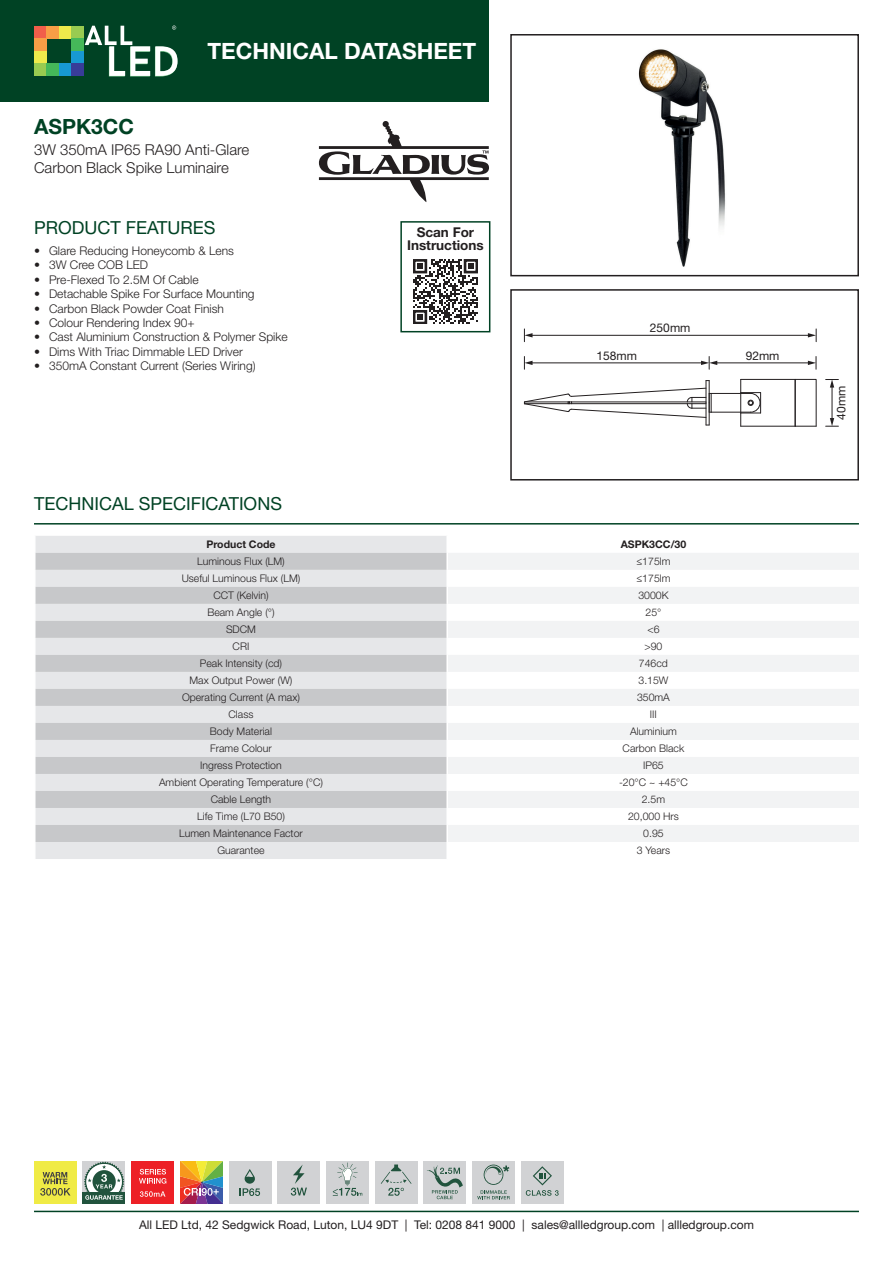
<style>
.page{position:relative;width:893px;height:1263px;background:#fff}
.page>*{position:absolute;margin:0;border:0;box-sizing:border-box;transform-origin:0 0}
.t1{font:700 22.5px "Helvetica Neue LT Std";color:#fff}
.t2{font:700 21px "Helvetica Neue LT Std";color:#004224}
.t3{font:18px "Helvetica Neue LT Std";color:#004224}
.t4{font:300 15px/18px "Helvetica Neue LT Std";color:#231f20}
.t5{font:700 13.5px/13.5px "Helvetica Neue LT Std";color:#231f20;text-align:center}
.t6{font:300 12px "Helvetica Neue LT Std";color:#231f20}
.t7{font:12px "Helvetica Neue LT Std";color:#231f20}
.t8{font:300 10.5px "Helvetica Neue LT Std";color:#231f20}
.t9{font:700 10.5px "Helvetica Neue LT Std";color:#231f20}
.s1{font-weight:400}
</style>
<div class="page">
<div style="left:0;top:0;width:489px;height:102px;background:#004224"></div>
<svg style="left:85px;top:26px;width:93px;height:51px"></svg>
<div style="left:34px;top:26px;width:12px;height:13px;background:#f15e4a"></div>
<div style="left:46px;top:26px;width:13px;height:13px;background:#f89e46"></div>
<div style="left:59px;top:26px;width:12px;height:13px;background:#eeea4b"></div>
<div style="left:34px;top:39px;width:12px;height:12px;background:#f89e46"></div>
<div style="left:34px;top:51px;width:12px;height:13px;background:#eeea4b"></div>
<div style="left:34px;top:64px;width:12px;height:12px;background:#99cb51"></div>
<div style="left:46px;top:64px;width:13px;height:12px;background:#45b859"></div>
<div style="left:59px;top:64px;width:12px;height:12px;background:#1799d3"></div>
<div style="left:71px;top:26px;width:13px;height:13px;background:#99cb51"></div>
<div style="left:71px;top:39px;width:13px;height:12px;background:#45b859"></div>
<div style="left:71px;top:51px;width:13px;height:13px;background:#1799d3"></div>
<div style="left:71px;top:64px;width:13px;height:12px;background:#383c98"></div>
<hr style="left:34px;top:1211px;width:825px;height:1px;background:#004224">
<hr style="left:34px;top:523px;width:825px;height:1px;background:#004224">
<img style="left:638px;top:49px;width:88px;height:218px">
<div style="left:510px;top:34px;width:349px;height:242px;border:2px solid #231f20"></div>
<hr style="left:531px;top:335px;width:278px;height:1px;background:#231f20">
<svg style="left:808px;top:329px;width:9px;height:13px"></svg>
<svg style="left:524px;top:329px;width:9px;height:13px"></svg>
<hr style="left:531px;top:362px;width:171px;height:1px;background:#231f20">
<svg style="left:524px;top:356px;width:9px;height:13px"></svg>
<hr style="left:716px;top:362px;width:93px;height:1px;background:#231f20">
<svg style="left:808px;top:356px;width:9px;height:13px"></svg>
<svg style="left:701px;top:356px;width:16px;height:13px"></svg>
<hr style="left:832px;top:386px;width:1px;height:33px;background:#231f20">
<svg style="left:826px;top:379px;width:12px;height:8px"></svg>
<svg style="left:826px;top:418px;width:12px;height:9px"></svg>
<hr style="left:741px;top:426px;width:54px;height:1px;background:#231f20">
<hr style="left:741px;top:379px;width:54px;height:1px;background:#231f20">
<hr style="left:711px;top:412px;width:40px;height:1px;background:#231f20">
<hr style="left:711px;top:393px;width:40px;height:1px;background:#231f20">
<svg style="left:740px;top:379px;width:21px;height:47px"></svg>
<svg style="left:524px;top:380px;width:188px;height:46px"></svg>
<svg style="left:794px;top:379px;width:23px;height:48px"></svg>
<hr style="left:795px;top:379px;width:1px;height:47px;background:#231f20">
<div style="left:510px;top:289px;width:349px;height:191px;border:2px solid #231f20"></div>
<div style="left:36px;top:536px;width:410px;height:323px;background:#e6e7e9"></div>
<svg style="left:36px;top:553px;width:410px;height:289px;background:#d5d6d8"></svg>
<svg style="left:448px;top:553px;width:411px;height:289px;fill:#f2f3f4"></svg>
<svg style="left:35px;top:536px;width:1px;height:323px"></svg>
<svg style="left:446px;top:536px;width:1px;height:323px"></svg>
<svg style="left:319px;top:121px;width:170px;height:81px"></svg>
<svg style="left:413px;top:259px;width:65px;height:65px;fill:#231f20"></svg>
<div style="left:400px;top:221px;width:90px;height:111px;border:2px solid #004224"></div>
<div style="left:34px;top:1161px;width:43px;height:42px;background:#f0eb45"></div>
<svg style="left:40px;top:1172px;width:30px;height:23px"></svg>
<div style="left:131px;top:1161px;width:43px;height:42px;background:#ed2026"></div>
<svg style="left:140px;top:1191px;width:25px;height:6px"></svg>
<svg style="left:139px;top:1169px;width:27px;height:14px"></svg>
<div style="left:229px;top:1161px;width:42px;height:42px;background:#d1d2d4"></div>
<svg style="left:240px;top:1169px;width:20px;height:27px"></svg>
<div style="left:83px;top:1161px;width:42px;height:42px;background:#d1d2d4"></div>
<div style="left:83px;top:1192px;width:42px;height:11px;background:#21533d"></div>
<svg style="left:84px;top:1161px;width:40px;height:39px"></svg>
<div style="left:424px;top:1161px;width:42px;height:42px;background:#d1d2d4"></div>
<svg style="left:427px;top:1165px;width:36px;height:34px"></svg>
<div style="left:277px;top:1161px;width:43px;height:42px;background:#d1d2d4"></div>
<svg style="left:291px;top:1165px;width:16px;height:30px"></svg>
<div style="left:375px;top:1161px;width:42px;height:42px;background:#d1d2d4"></div>
<svg style="left:381px;top:1164px;width:31px;height:32px"></svg>
<div style="left:326px;top:1161px;width:43px;height:42px;background:#d1d2d4"></div>
<svg style="left:333px;top:1162px;width:29px;height:34px"></svg>
<div style="left:472px;top:1161px;width:43px;height:42px;background:#d1d2d4"></div>
<svg style="left:477px;top:1164px;width:33px;height:35px"></svg>
<div style="left:521px;top:1161px;width:42px;height:42px;background:#d1d2d4"></div>
<svg style="left:526px;top:1166px;width:33px;height:30px"></svg>
<svg style="left:180px;top:1161px;width:43px;height:42px;background:#ae8961"></svg>
<h2 class="t2" style="left:34px;top:114px;width:101px">ASPK3CC</h2>
<h1 class="t1" style="left:207px;top:37px;width:270px">TECHNICAL DATASHEET</h1>
<h3 class="t4" style="left:34px;top:140px;width:217px">3W 350mA IP65 RA90 Anti-Glare<br>Carbon Black Spike Luminaire</h3>
<h3 class="t3" style="left:34px;top:217px;width:183px">PRODUCT FEATURES</h3>
<p class="t6" style="left:34px;top:243px;width:201px">• Glare Reducing Honeycomb &amp; Lens</p>
<p class="t6" style="left:34px;top:258px;width:116px">• 3W Cree COB LED</p>
<p class="t6" style="left:34px;top:272px;width:166px">• Pre-Flexed To 2.5M Of Cable</p>
<p class="t6" style="left:34px;top:286px;width:222px">• Detachable Spike For Surface Mounting</p>
<p class="t6" style="left:34px;top:301px;width:191px">• Carbon Black Powder Coat Finish</p>
<p class="t6" style="left:34px;top:315px;width:162px">• Colour Rendering Index 90+</p>
<p class="t6" style="left:34px;top:330px;width:255px">• Cast Aluminium Construction &amp; Polymer Spike</p>
<p class="t6" style="left:34px;top:344px;width:210px">• Dims With Triac Dimmable LED Driver</p>
<p class="t6" style="left:34px;top:358px;width:223px">• 350mA Constant Current (Series Wiring)</p>
<h3 class="t3" style="left:34px;top:493px;width:249px">TECHNICAL SPECIFICATIONS</h3>
<p class="t5" style="left:407px;top:225px;width:78px">Scan For<br>Instructions</p>
<p class="t7" style="left:650px;top:320px;width:42px">250mm</p>
<p class="t7" style="left:596px;top:348px;width:42px">158mm</p>
<p class="t7" style="left:746px;top:348px;width:35px">92mm</p>
<p class="t9" style="left:206px;top:538px;width:71px">Product Code</p>
<p class="t9" style="left:621px;top:538px;width:67px">ASPK3CC/30</p>
<p class="t8" style="left:197px;top:555px;width:89px">Luminous Flux (LM)</p>
<p class="t8" style="left:636px;top:555px;width:36px"><span class="s1">≤</span>175lm</p>
<p class="t8" style="left:182px;top:572px;width:120px">Useful Luminous Flux (LM)</p>
<p class="t8" style="left:636px;top:572px;width:36px"><span class="s1">≤</span>175lm</p>
<p class="t8" style="left:213px;top:589px;width:57px">CCT (Kelvin)</p>
<p class="t8" style="left:638px;top:589px;width:32px">3000K</p>
<p class="t8" style="left:207px;top:606px;width:69px">Beam Angle (°)</p>
<p class="t8" style="left:645px;top:606px;width:17px">25°</p>
<p class="t8" style="left:226px;top:623px;width:31px">SDCM</p>
<p class="t8" style="left:647px;top:623px;width:14px">&lt;6</p>
<p class="t8" style="left:233px;top:640px;width:18px">CRI</p>
<p class="t8" style="left:644px;top:640px;width:19px">&gt;90</p>
<p class="t8" style="left:200px;top:657px;width:84px">Peak Intensity (cd)</p>
<p class="t8" style="left:639px;top:657px;width:30px">746cd</p>
<p class="t8" style="left:190px;top:674px;width:104px">Max Output Power (W)</p>
<p class="t8" style="left:638px;top:674px;width:31px">3.15W</p>
<p class="t8" style="left:182px;top:691px;width:119px">Operating Current (A max)</p>
<p class="t8" style="left:637px;top:691px;width:34px">350mA</p>
<p class="t8" style="left:229px;top:708px;width:26px">Class</p>
<p class="t8" style="left:650px;top:708px;width:8px">III</p>
<p class="t8" style="left:210px;top:725px;width:64px">Body Material</p>
<p class="t8" style="left:630px;top:725px;width:48px">Aluminium</p>
<p class="t8" style="left:210px;top:742px;width:63px">Frame Colour</p>
<p class="t8" style="left:623px;top:742px;width:63px">Carbon Black</p>
<p class="t8" style="left:200px;top:759px;width:83px">Ingress Protection</p>
<p class="t8" style="left:643px;top:759px;width:22px">IP65</p>
<p class="t8" style="left:159px;top:776px;width:165px">Ambient Operating Temperature (°C)</p>
<p class="t8" style="left:619px;top:776px;width:70px">-20°C ~ +45°C</p>
<p class="t8" style="left:211px;top:793px;width:62px">Cable Length</p>
<p class="t8" style="left:642px;top:793px;width:25px">2.5m</p>
<p class="t8" style="left:197px;top:810px;width:89px">Life Time (L70 B50)</p>
<p class="t8" style="left:628px;top:810px;width:52px">20,000 Hrs</p>
<p class="t8" style="left:179px;top:827px;width:125px">Lumen Maintenance Factor</p>
<p class="t8" style="left:643px;top:827px;width:22px">0.95</p>
<p class="t8" style="left:217px;top:844px;width:49px">Guarantee</p>
<p class="t8" style="left:637px;top:844px;width:35px">3 Years</p>
<p class="t7" style="left:834px;top:420px;width:35px;rotate:-90deg">40mm</p>
<p class="t7" style="left:139px;top:1217px;width:616px">All LED Ltd, 42 Sedgwick Road, Luton, LU4 9DT | Tel: 0208 841 9000 | sales@allledgroup.com | allledgroup.com</p>
</div>
